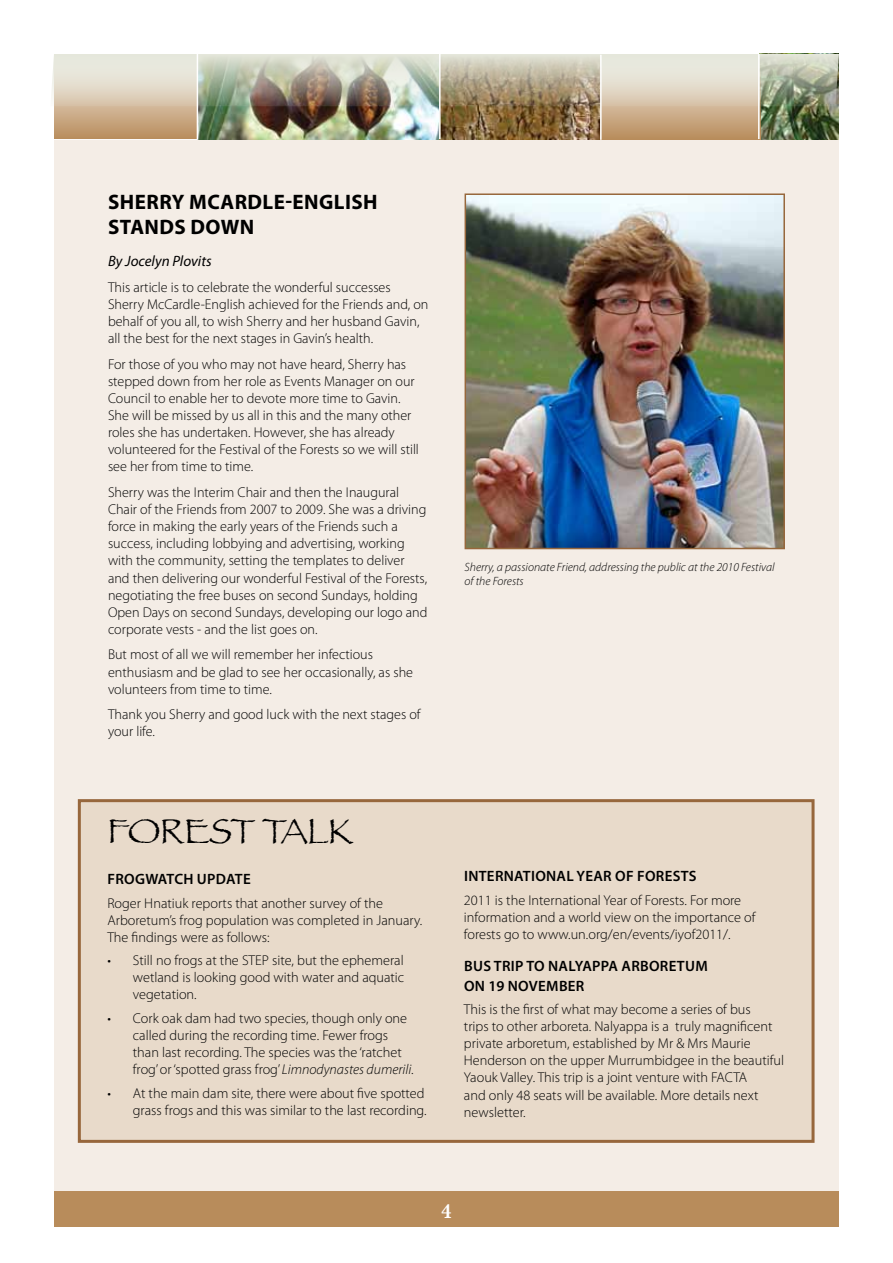
<style>
.page{position:relative;width:893px;height:1263px;background:#fff}
.page>*{position:absolute;margin:0;border:0;box-sizing:border-box;transform-origin:0 0}
.t1{font:36px "Papyrus";letter-spacing:-.02em;color:#000}
.t2{font:700 21px/25.2px "Myriad Pro";letter-spacing:.02em;color:#000}
.t3{font:600 21px "Baskerville";color:#fff}
.t4{font:600 15px/19.5px "Myriad Pro";letter-spacing:.02em;color:#000}
.t5{font:italic 15px "Myriad Pro";color:#000}
.t6{font:300 14.25px/17.1px "Myriad Pro";color:#000}
.t7{font:italic 300 12px/14.4px "Myriad Pro";color:#000}
.s1{font-style:italic}
</style>
<div class="page">
<div style="left:54px;top:139px;width:785px;height:1070px;background:#f4ede6"></div>
<div style="left:54px;top:1191px;width:785px;height:35px;background:#b88c5b"></div>
<hr style="left:54px;top:138px;width:785px;height:2px;background:#fff">
<img style="left:761px;top:106px;width:78px;height:33px">
<svg style="left:54px;top:106px;width:143px;height:33px;background:#c5a27b"></svg>
<img style="left:198px;top:106px;width:241px;height:33px">
<svg style="left:441px;top:106px;width:159px;height:33px;background:#82643b"></svg>
<svg style="left:602px;top:106px;width:159px;height:33px;background:#c5a27b"></svg>
<img style="left:52px;top:54px;width:787px;height:52px">
<hr style="left:197px;top:54px;width:1px;height:86px;background:#fff">
<hr style="left:439px;top:54px;width:2px;height:85px;background:#fff">
<hr style="left:600px;top:55px;width:2px;height:85px;background:#fff">
<hr style="left:758px;top:54px;width:2px;height:85px;background:#fff">
<div style="left:78px;top:799px;width:736px;height:344px;background:#e8daca;border:3px solid #97673c"></div>
<img style="left:468px;top:196px;width:314px;height:350px">
<div style="left:465px;top:193px;width:320px;height:356px;border:2px solid #97673c"></div>
<h2 class="t2" style="left:108px;top:188px;width:271px">SHERRY McARDLE-ENGLISH<br>STANDS DOWN</h2>
<p class="t5" style="left:108px;top:252px;width:105px">By Jocelyn Plovits</p>
<p class="t6" style="left:108px;top:278px;width:322px">This article is to celebrate the wonderful successes Sherry McCardle-English achieved for the Friends and, on behalf of you all, to wish Sherry and her husband Gavin, all the best for the next stages in Gavin’s health.</p>
<p class="t6" style="left:108px;top:355px;width:312px">For those of you who may not have heard, Sherry has stepped down from her role as Events Manager on our Council to enable her to devote more time to Gavin.<br>She will be missed by us all in this and the many other roles she has undertaken. However, she has already volunteered for the Festival of the Forests so we will still see her from time to time.</p>
<p class="t6" style="left:108px;top:484px;width:321px">Sherry was the Interim Chair and then the Inaugural Chair of the Friends from 2007 to 2009. She was a driving force in making the early years of the Friends such a success, including lobbying and advertising, working with the community, setting the templates to deliver and then delivering our wonderful Festival of the Forests, negotiating the free buses on second Sundays, holding Open Days on second Sundays, developing our logo and corporate vests - and the list goes on.</p>
<p class="t6" style="left:108px;top:646px;width:307px">But most of all we will remember her infectious enthusiasm and be glad to see her occasionally, as she volunteers from time to time.</p>
<p class="t6" style="left:108px;top:706px;width:314px">Thank you Sherry and good luck with the next stages of your life.</p>
<h1 class="t1" style="left:107px;top:810px;width:248px">FOREST TALK</h1>
<p class="t4" style="left:108px;top:869px;width:145px">FROGWATCH UPDATE</p>
<p class="t6" style="left:107px;top:894px;width:317px">Roger Hnatiuk reports that another survey of the<br>Arboretum’s frog population was completed in January.<br>The findings were as follows:</p>
<p class="t6" style="left:133px;top:952px;width:273px;text-align:justify;text-indent:-26px">• Still no frogs at the STEP site, but the ephemeral wetland is looking good with water and aquatic vegetation.</p>
<p class="t6" style="left:133px;top:1009px;width:282px;text-indent:-26px">• Cork oak dam had two species, though only one called during the recording time. Fewer frogs than last recording. The species was the ‘ratchet frog’ or ‘spotted grass frog’ <span class="s1">Limnodynastes dumerili</span>.</p>
<p class="t6" style="left:107px;top:1084px;width:321px;text-align:right">• At the main dam site, there were about five spotted grass frogs and this was similar to the last recording.</p>
<p class="t7" style="left:465px;top:560px;width:311px">Sherry, a passionate Friend, addressing the public at the 2010 Festival of the Forests</p>
<p class="t4" style="left:464px;top:866px;width:234px">INTERNATIONAL YEAR OF FORESTS</p>
<p class="t6" style="left:464px;top:891px;width:293px">2011 is the International Year of Forests. For more information and a world view on the importance of forests go to www.un.org/en/events/iyof2011/.</p>
<p class="t4" style="left:464px;top:956px;width:245px">BUS TRIP TO NALYAPPA ARBORETUM<br>ON 19 NOVEMBER</p>
<p class="t6" style="left:464px;top:1000px;width:322px">This is the first of what may become a series of bus<br>trips to other arboreta. Nalyappa is a truly magnificent private arboretum, established by Mr &amp; Mrs Maurie Henderson on the upper Murrumbidgee in the beautiful Yaouk Valley. This trip is a joint venture with FACTA<br>and only 48 seats will be available. More details next newsletter.</p>
<h2 class="t3" style="left:441px;top:1198px;width:12px">4</h2>
</div>
